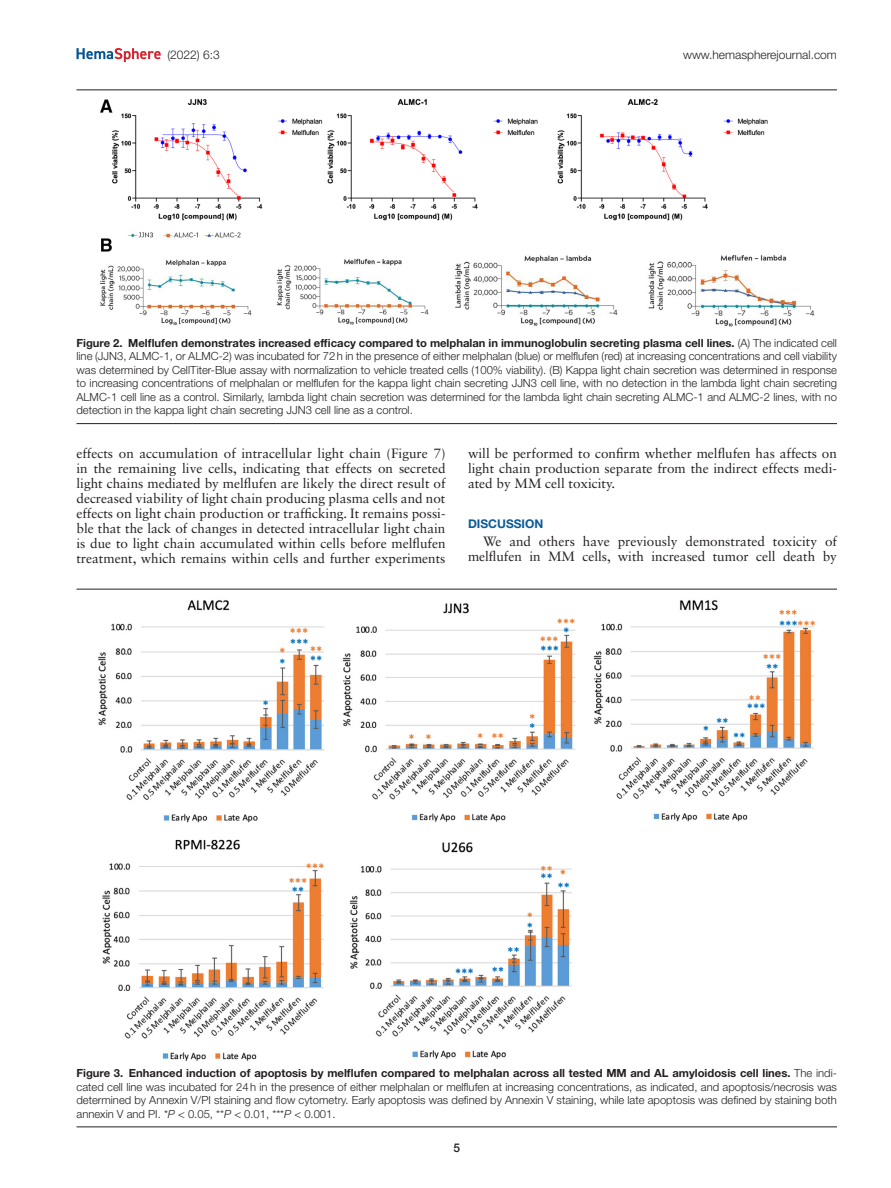
<style>
.page{position:relative;width:891px;height:1188px;background:#fff}
.page>*{position:absolute;margin:0;border:0;box-sizing:border-box;transform-origin:0 0}
.t1{font:13.5px/15px "Sabon LT Std";color:#231f20;text-align:justify}
.t2{font:300 12px "Helvetica Neue LT Std";color:#231f20}
.t3{font:700 12px "Helvetica Neue LT Std";color:#0a5b9a}
.t4{font:500 12px "Helvetica Neue LT Std";color:#231f20}
.t5{font:300 11.25px/13.5px "Helvetica Neue LT Std";color:#231f20;text-align:justify}
.s1{font-weight:700}
.s2{font-style:italic}
</style>
<div class="page">
<svg style="left:77px;top:48px;width:84px;height:14px"></svg>
<img style="left:100px;top:98px;width:715px;height:229px">
<hr style="left:76px;top:89px;width:761px;height:1px;background:#231f20">
<hr style="left:76px;top:423px;width:761px;height:1px;background:#231f20">
<img style="left:98px;top:600px;width:718px;height:461px">
<hr style="left:76px;top:589px;width:761px;height:1px;background:#231f20">
<hr style="left:76px;top:1126px;width:761px;height:1px;background:#231f20">
<p class="t2" style="left:167px;top:48px;width:54px">(2022) 6:3</p>
<p class="t2" style="left:683px;top:48px;width:155px">www.hemaspherejournal.com</p>
<p class="t5" style="left:76px;top:336px;width:762px"><span class="s1">Figure 2. Melflufen demonstrates increased efficacy compared to melphalan in immunoglobulin secreting plasma cell lines.</span> (A) The indicated cell line (JJN3, ALMC-1, or ALMC-2) was incubated for 72h in the presence of either melphalan (blue) or melflufen (red) at increasing concentrations and cell viability was determined by CellTiter-Blue assay with normalization to vehicle treated cells (100% viability). (B) Kappa light chain secretion was determined in response to increasing concentrations of melphalan or melflufen for the kappa light chain secreting JJN3 cell line, with no detection in the lambda light chain secreting ALMC-1 cell line as a control. Similarly, lambda light chain secretion was determined for the lambda light chain secreting ALMC-1 and ALMC-2 lines, with no detection in the kappa light chain secreting JJN3 cell line as a control.</p>
<p class="t1" style="left:76px;top:445px;width:371px">effects on accumulation of intracellular light chain (Figure 7) in the remaining live cells, indicating that effects on secreted light chains mediated by melflufen are likely the direct result of decreased viability of light chain producing plasma cells and not effects on light chain production or trafficking. It remains possi&shy;ble that the lack of changes in detected intracellular light chain is due to light chain accumulated within cells before melflufen treatment, which remains within cells and further experiments</p>
<p class="t1" style="left:468px;top:445px;width:370px">will be performed to confirm whether melflufen has affects on light chain production separate from the indirect effects medi&shy;ated by MM cell toxicity.</p>
<p class="t3" style="left:468px;top:516px;width:77px">DISCUSSION</p>
<p class="t1" style="left:468px;top:534px;width:371px;text-align:right">We and others have previously demonstrated toxicity of melflufen in MM cells, with increased tumor cell death by</p>
<p class="t5" style="left:76px;top:1066px;width:762px"><span class="s1">Figure 3. Enhanced induction of apoptosis by melflufen compared to melphalan across all tested MM and AL amyloidosis cell lines.</span> The indi&shy;cated cell line was incubated for 24h in the presence of either melphalan or melflufen at increasing concentrations, as indicated, and apoptosis/necrosis was determined by Annexin V/PI staining and flow cytometry. Early apoptosis was defined by Annexin V staining, while late apoptosis was defined by staining both annexin V and PI. *<span class="s2">P</span> &lt; 0.05, **<span class="s2">P</span> &lt; 0.01, ***<span class="s2">P</span> &lt; 0.001.</p>
<p class="t4" style="left:453px;top:1140px;width:8px">5</p>
</div>
